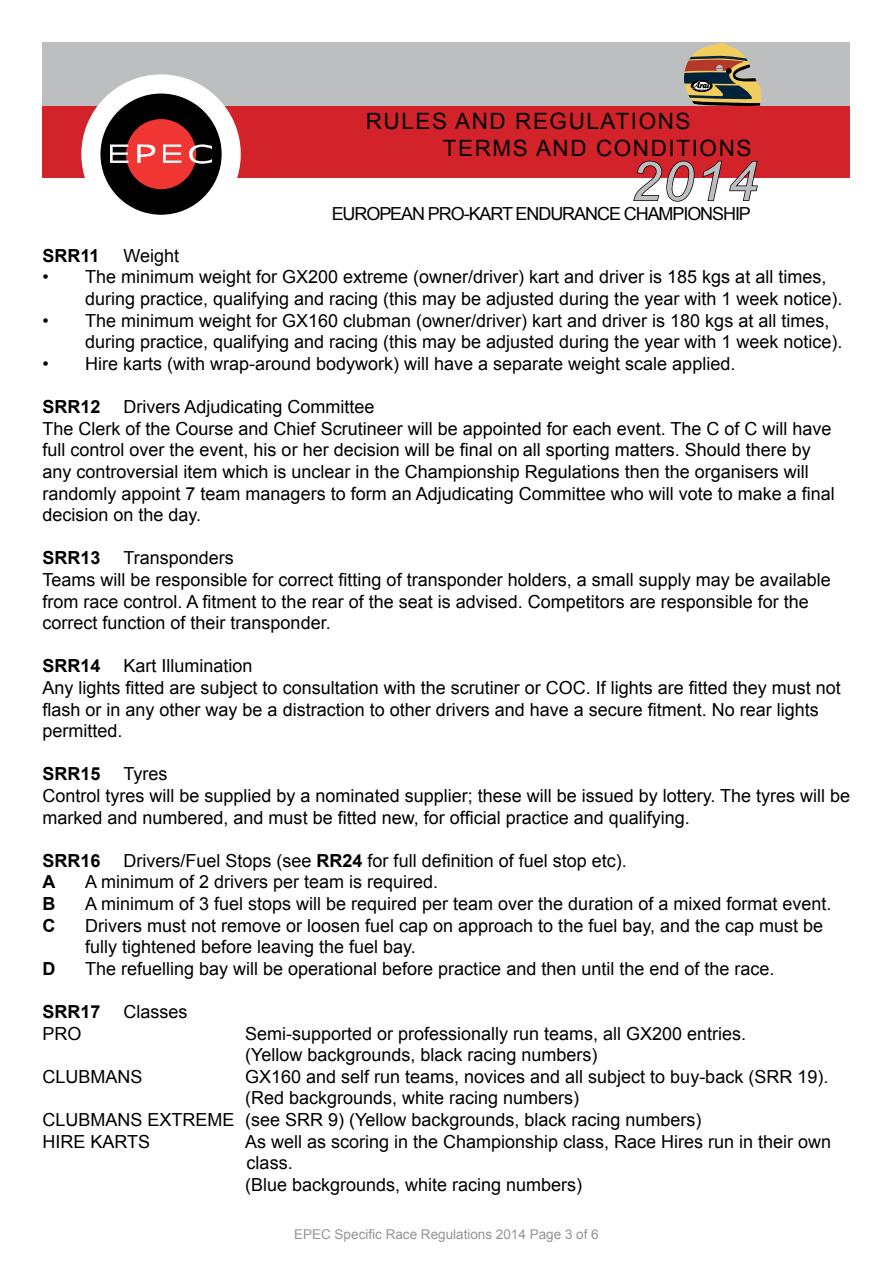
<style>
.page{position:relative;width:893px;height:1263px;background:#fff}
.page>*{position:absolute;margin:0;border:0;box-sizing:border-box;transform-origin:0 0}
.t1{font:italic 54px "Arial";color:#bcbec0}
.t2{font:22.5px/27px "Arial";letter-spacing:.07em;color:#000}
.t3{font:18px/21.6px "Arial";color:#000}
.t4{font:700 18px "Arial";color:#000}
.t5{font:18px "Arial";letter-spacing:-.06em;color:#000}
.t6{font:13.5px "Arial";color:#939598}
.s1{font-weight:700}
</style>
<div class="page">
<div style="left:43px;top:43px;width:807px;height:63px;background:#bcbec0"></div>
<div style="left:43px;top:106px;width:807px;height:72px;background:#d2232a"></div>
<div style="left:81px;top:74px;width:160px;height:160px;background:#fff;border-radius:50%"></div>
<div style="left:100px;top:94px;width:122px;height:121px;background:#000;border-radius:50%"></div>
<div style="left:126px;top:119px;width:70px;height:70px;background:#ef3632;border-radius:50%"></div>
<svg style="left:110px;top:144px;width:18px;height:19px"></svg>
<svg style="left:163px;top:144px;width:18px;height:19px"></svg>
<svg style="left:137px;top:144px;width:18px;height:19px"></svg>
<svg style="left:189px;top:144px;width:23px;height:20px"></svg>
<svg style="left:633px;top:160px;width:62px;height:42px"></svg>
<svg style="left:702px;top:160px;width:56px;height:41px"></svg>
<svg style="left:684px;top:43px;width:77px;height:63px"></svg>
<p class="t2" style="left:443px;top:108px;width:310px;text-indent:-77px">RULES AND REGULATIONS<br>TERMS AND CONDITIONS</p>
<h1 class="t1" style="left:631px;top:146px;width:128px">2014</h1>
<p class="t5" style="left:332px;top:202px;width:421px">EUROPEAN PRO-KART ENDURANCE CHAMPIONSHIP</p>
<p class="t4" style="left:43px;top:244px;width:59px">SRR11</p>
<p class="t3" style="left:124px;top:245px;width:57px">Weight</p>
<p class="t3" style="left:85px;top:267px;width:759px;text-indent:-43px">• The minimum weight for GX200 extreme (owner/driver) kart and driver is 185 kgs at all times, during practice, qualifying and racing (this may be adjusted during the year with 1 week notice).</p>
<p class="t3" style="left:85px;top:310px;width:759px;text-indent:-43px">• The minimum weight for GX160 clubman (owner/driver) kart and driver is 180 kgs at all times, during practice, qualifying and racing (this may be adjusted during the year with 1 week notice).</p>
<p class="t3" style="left:43px;top:353px;width:694px">• Hire karts (with wrap-around bodywork) will have a separate weight scale applied.</p>
<p class="t4" style="left:43px;top:395px;width:60px">SRR12</p>
<p class="t3" style="left:43px;top:396px;width:794px;text-indent:81px">Drivers Adjudicating Committee<br>The Clerk of the Course and Chief Scrutineer will be appointed for each event. The C of C will have full control over the event, his or her decision will be final on all sporting matters. Should there by any controversial item which is unclear in the Championship Regulations then the organisers will randomly appoint 7 team managers to form an Adjudicating Committee who will vote to make a final decision on the day.</p>
<p class="t4" style="left:43px;top:546px;width:60px">SRR13</p>
<p class="t3" style="left:43px;top:547px;width:790px;text-indent:81px">Transponders<br>Teams will be responsible for correct fitting of transponder holders, a small supply may be available from race control. A fitment to the rear of the seat is advised. Competitors are responsible for the correct function of their transponder.</p>
<p class="t4" style="left:43px;top:654px;width:60px">SRR14</p>
<p class="t3" style="left:43px;top:655px;width:800px;text-indent:81px">Kart Illumination<br>Any lights fitted are subject to consultation with the scrutiner or COC. If lights are fitted they must not flash or in any other way be a distraction to other drivers and have a secure fitment. No rear lights permitted.</p>
<p class="t4" style="left:43px;top:762px;width:60px">SRR15</p>
<p class="t3" style="left:43px;top:763px;width:809px;text-indent:81px">Tyres<br>Control tyres will be supplied by a nominated supplier; these will be issued by lottery. The tyres will be marked and numbered, and must be fitted new, for official practice and qualifying.</p>
<p class="t4" style="left:43px;top:848px;width:60px">SRR16</p>
<p class="t3" style="left:124px;top:850px;width:505px">Drivers/Fuel Stops (see <span class="s1">RR24</span> for full definition of fuel stop etc).</p>
<p class="t4" style="left:43px;top:870px;width:14px">A</p>
<p class="t3" style="left:85px;top:871px;width:355px">A minimum of 2 drivers per team is required.</p>
<p class="t4" style="left:43px;top:892px;width:14px">B</p>
<p class="t3" style="left:85px;top:893px;width:748px">A minimum of 3 fuel stops will be required per team over the duration of a mixed format event.</p>
<p class="t4" style="left:43px;top:913px;width:14px">C</p>
<p class="t3" style="left:85px;top:915px;width:740px">Drivers must not remove or loosen fuel cap on approach to the fuel bay, and the cap must be fully tightened before leaving the fuel bay.</p>
<p class="t4" style="left:43px;top:956px;width:14px">D</p>
<p class="t3" style="left:85px;top:958px;width:691px">The refuelling bay will be operational before practice and then until the end of the race.</p>
<p class="t4" style="left:43px;top:1000px;width:60px">SRR17</p>
<p class="t3" style="left:124px;top:1001px;width:66px">Classes</p>
<p class="t3" style="left:43px;top:1023px;width:41px">PRO</p>
<p class="t3" style="left:245px;top:1023px;width:503px">Semi-supported or professionally run teams, all GX200 entries. (Yellow backgrounds, black racing numbers)</p>
<p class="t3" style="left:43px;top:1066px;width:102px">CLUBMANS</p>
<p class="t3" style="left:245px;top:1066px;width:585px">GX160 and self run teams, novices and all subject to buy-back (SRR 19).</p>
<p class="t3" style="left:245px;top:1087px;width:336px">(Red backgrounds, white racing numbers)</p>
<p class="t3" style="left:43px;top:1109px;width:660px">CLUBMANS EXTREME (see SRR 9) (Yellow backgrounds, black racing numbers)</p>
<p class="t3" style="left:43px;top:1131px;width:109px">HIRE KARTS</p>
<p class="t3" style="left:245px;top:1131px;width:588px">As well as scoring in the Championship class, Race Hires run in their own class.<br>(Blue backgrounds, white racing numbers)</p>
<p class="t6" style="left:294px;top:1225px;width:306px">EPEC Specific Race Regulations 2014 Page 3 of 6</p>
</div>
